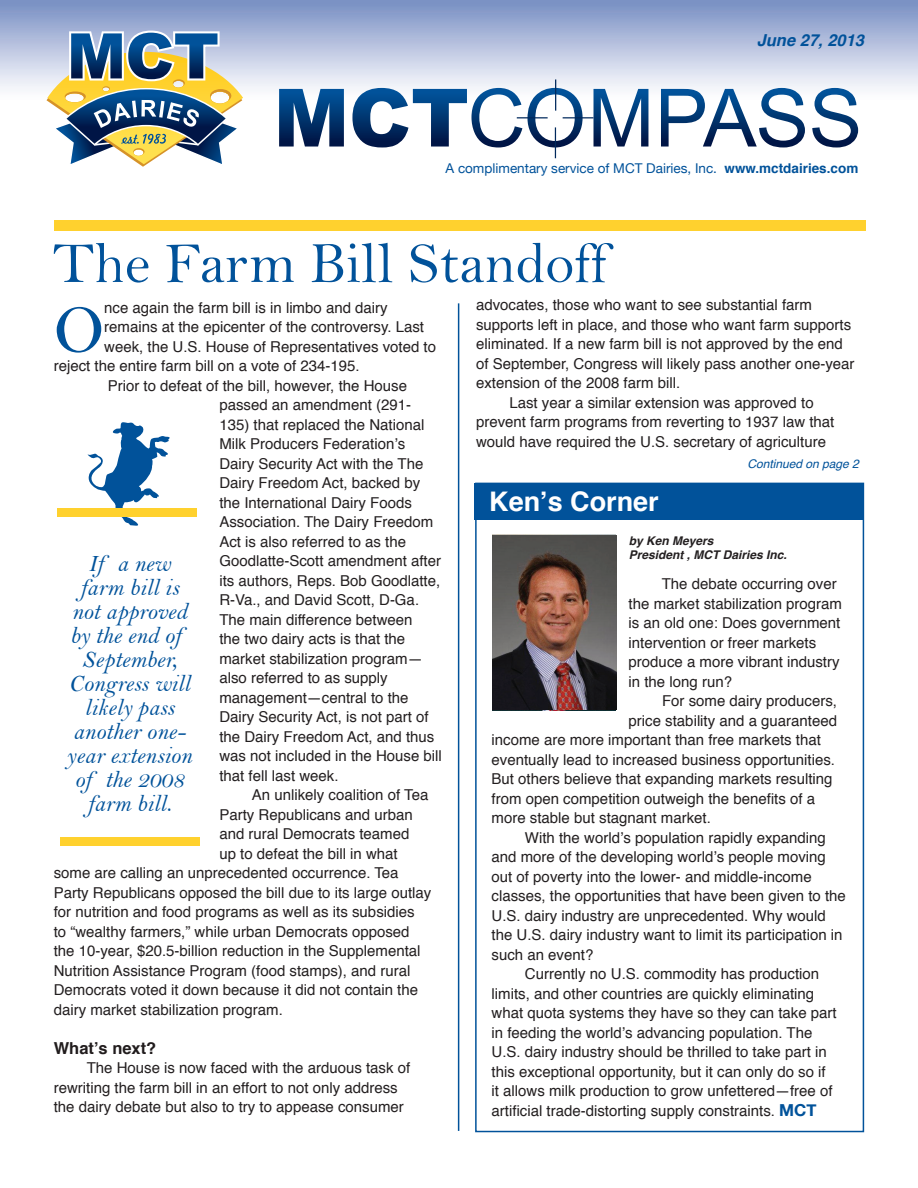
<style>
.page{position:relative;width:918px;height:1188px;background:#fff}
.page>*{position:absolute;margin:0;border:0;box-sizing:border-box;transform-origin:0 0}
.t1{font:69.3px "Bell";color:#01529a}
.t2{font:58.5px "Bell";color:#01529a}
.t3{font:700 27px "Helvetica";color:#fff}
.t4{font:24px/24px "Bell MT Italic";color:#01529a;text-align:center}
.t5{font:700 16.5px "Helvetica";color:#211c1d}
.t6{font:italic 700 16.5px "Helvetica";color:#01529a}
.t7{font:15px/19.5px "Helvetica";color:#231f20}
.t8{font:13.5px "Helvetica Neue";color:#01529a}
.t9{font:italic 700 12px/14.4px "Helvetica";color:#231f20}
.t10{font:italic 12px "Helvetica";color:#01529a}
.s1{font-family:"Helvetica";font-weight:700}
.s2{color:#211d1e}
.s3{font-family:"Helvetica Neue";font-weight:700;font-size:16.5px;color:#01529a}
</style>
<div class="page">
<svg style="left:87px;top:422px;width:83px;height:104px"></svg>
<div style="left:57px;top:508px;width:139px;height:9px;background:#ffd12e"></div>
<div style="left:0;top:0;width:918px;height:104px;background:linear-gradient(to bottom,#798fc3,#fff)"></div>
<svg style="left:47px;top:11px;width:196px;height:156px"></svg>
<svg style="left:279px;top:89px;width:65px;height:58px"></svg>
<svg style="left:352px;top:88px;width:231px;height:59px"></svg>
<svg style="left:594px;top:89px;width:54px;height:58px"></svg>
<svg style="left:661px;top:88px;width:144px;height:59px"></svg>
<svg style="left:812px;top:88px;width:46px;height:59px"></svg>
<hr style="left:555px;top:79px;width:1px;height:32px;background:#00295c">
<hr style="left:555px;top:127px;width:1px;height:31px;background:#00295c">
<hr style="left:517px;top:117px;width:31px;height:1px;background:#00295c">
<hr style="left:563px;top:117px;width:30px;height:1px;background:#00295c">
<div style="left:60px;top:837px;width:139px;height:9px;background:#ffd12e"></div>
<div style="left:475px;top:483px;width:389px;height:37px;background:#01529a"></div>
<hr style="left:458px;top:303px;width:1px;height:828px;background:#01529a">
<div style="left:54px;top:220px;width:811px;height:10px;background:#ffd12e"></div>
<img style="left:492px;top:535px;width:124px;height:174px">
<p class="t6" style="left:757px;top:27px;width:109px">June 27, 2013</p>
<p class="t8" style="left:446px;top:160px;width:414px">A complimentary service of MCT Dairies, Inc. <span class="s1">www.mctdairies.com</span></p>
<h2 class="t2" style="left:52px;top:229px;width:556px">The Farm Bill Standoff</h2>
<p class="t7" style="left:476px;top:296px;width:337px">advocates, those who want to see substantial farm</p>
<p class="t7" style="left:476px;top:315px;width:377px">supports left in place, and those who want farm supports</p>
<p class="t7" style="left:476px;top:335px;width:368px">eliminated. If a new farm bill is not approved by the end</p>
<p class="t7" style="left:476px;top:354px;width:380px">of September, Congress will likely pass another one-year</p>
<p class="t7" style="left:476px;top:374px;width:206px">extension of the 2008 farm bill.</p>
<p class="t7" style="left:509px;top:393px;width:306px">Last year a similar extension was approved to</p>
<p class="t7" style="left:476px;top:413px;width:360px">prevent farm programs from reverting to 1937 law that</p>
<p class="t7" style="left:476px;top:432px;width:352px">would have required the U.S. secretary of agriculture</p>
<h1 class="t1" style="left:54px;top:289px;width:52px">O</h1>
<p class="t7" style="left:104px;top:298px;width:285px">nce again the farm bill is in limbo and dairy</p>
<p class="t7" style="left:104px;top:318px;width:321px">remains at the epicenter of the controversy. Last</p>
<p class="t7" style="left:104px;top:337px;width:333px">week, the U.S. House of Representatives voted to</p>
<p class="t7" style="left:54px;top:357px;width:307px">reject the entire farm bill on a vote of 234-195.</p>
<p class="t7" style="left:108px;top:376px;width:301px">Prior to defeat of the bill, however, the House</p>
<p class="t7" style="left:219px;top:396px;width:193px">passed an amendment (291-</p>
<p class="t7" style="left:219px;top:415px;width:207px">135) that replaced the National</p>
<p class="t7" style="left:219px;top:435px;width:187px">Milk Producers Federation’s</p>
<p class="t7" style="left:219px;top:454px;width:205px">Dairy Security Act with the The</p>
<p class="t7" style="left:219px;top:474px;width:202px">Dairy Freedom Act, backed by</p>
<p class="t7" style="left:219px;top:493px;width:194px">the International Dairy Foods</p>
<p class="t7" style="left:219px;top:513px;width:215px">Association. The Dairy Freedom</p>
<p class="t7" style="left:219px;top:532px;width:188px">Act is also referred to as the</p>
<p class="t7" style="left:219px;top:552px;width:223px">Goodlatte-Scott amendment after</p>
<p class="t7" style="left:219px;top:571px;width:222px">its authors, Reps. Bob Goodlatte,</p>
<p class="t7" style="left:219px;top:591px;width:201px">R-Va., and David Scott, D-Ga.</p>
<p class="t7" style="left:219px;top:610px;width:195px">The main difference between</p>
<p class="t7" style="left:219px;top:630px;width:187px">the two dairy acts is that the</p>
<p class="t7" style="left:219px;top:649px;width:205px">market stabilization program—</p>
<p class="t7" style="left:219px;top:669px;width:170px">also referred to as supply</p>
<p class="t7" style="left:219px;top:688px;width:191px">management—central to the</p>
<p class="t7" style="left:219px;top:708px;width:211px">Dairy Security Act, is not part of</p>
<p class="t7" style="left:219px;top:727px;width:217px">the Dairy Freedom Act, and thus</p>
<p class="t7" style="left:219px;top:747px;width:224px">was not included in the House bill</p>
<p class="t7" style="left:219px;top:766px;width:121px">that fell last week.</p>
<p class="t7" style="left:252px;top:786px;width:178px">An unlikely coalition of Tea</p>
<p class="t7" style="left:219px;top:805px;width:195px">Party Republicans and urban</p>
<p class="t7" style="left:219px;top:825px;width:192px">and rural Democrats teamed</p>
<p class="t7" style="left:219px;top:844px;width:180px">up to defeat the bill in what</p>
<p class="t7" style="left:54px;top:864px;width:346px">some are calling an unprecedented occurrence. Tea</p>
<p class="t7" style="left:54px;top:883px;width:379px">Party Republicans opposed the bill due to its large outlay</p>
<p class="t7" style="left:54px;top:903px;width:362px">for nutrition and food programs as well as its subsidies</p>
<p class="t7" style="left:54px;top:922px;width:357px">to “wealthy farmers,” while urban Democrats opposed</p>
<p class="t7" style="left:54px;top:942px;width:368px">the 10-year, $20.5-billion reduction in the Supplemental</p>
<p class="t7" style="left:54px;top:961px;width:358px">Nutrition Assistance Program (food stamps), and rural</p>
<p class="t7" style="left:54px;top:981px;width:366px">Democrats voted it down because it did not contain the</p>
<p class="t7" style="left:54px;top:1000px;width:231px">dairy market stabilization program.</p>
<p class="t5" style="left:54px;top:1035px;width:104px">What’s next?</p>
<p class="t7" style="left:54px;top:1059px;width:358px;text-indent:33px">The House is now faced with the arduous task of rewriting the farm bill in an effort to not only address the dairy debate but also to try to appease consumer</p>
<p class="t10" style="left:747px;top:454px;width:113px">Continued on page 2</p>
<h3 class="t3" style="left:489px;top:480px;width:171px">Ken’s Corner</h3>
<p class="t9" style="left:629px;top:534px;width:160px">by Ken Meyers<br>President , MCT Dairies Inc.</p>
<p class="t7" style="left:629px;top:575px;width:215px;text-indent:33px">The debate occurring over the market stabilization program is an old one: Does government intervention or freer markets produce a m<span class="s2">ore vib</span>rant industry in the long run?</p>
<p class="t7" style="left:662px;top:692px;width:177px">For some dairy producers,</p>
<p class="t7" style="left:629px;top:711px;width:210px">price stability and a guaranteed</p>
<p class="t7" style="left:492px;top:731px;width:331px">income are more important than free markets that</p>
<p class="t7" style="left:492px;top:750px;width:345px">eventually lead to increased business opportunities.</p>
<p class="t7" style="left:492px;top:770px;width:342px">But others believe that expanding markets resulting</p>
<p class="t7" style="left:492px;top:789px;width:325px">from open competition outweigh the benefits of a</p>
<p class="t7" style="left:492px;top:809px;width:221px">more stable but stagnant market.</p>
<p class="t7" style="left:525px;top:828px;width:302px">With the world’s population rapidly expanding</p>
<p class="t7" style="left:492px;top:848px;width:336px">and more of the developing world’s people moving</p>
<p class="t7" style="left:492px;top:867px;width:322px">out of poverty into the lower- and middle-income</p>
<p class="t7" style="left:492px;top:887px;width:356px">classes, the opportunities that have been given to the</p>
<p class="t7" style="left:492px;top:906px;width:336px">U.S. dairy industry are unprecedented. Why would</p>
<p class="t7" style="left:492px;top:926px;width:352px">the U.S. dairy industry want to limit its participation in</p>
<p class="t7" style="left:492px;top:945px;width:103px">such an event?</p>
<p class="t7" style="left:525px;top:965px;width:296px">Currently no U.S. commodity has production</p>
<p class="t7" style="left:492px;top:984px;width:324px">limits, and other countries are quickly eliminating</p>
<p class="t7" style="left:492px;top:1004px;width:347px">what quota systems they have so they can take part</p>
<p class="t7" style="left:492px;top:1023px;width:322px">in feeding the world’s advancing population. The</p>
<p class="t7" style="left:492px;top:1043px;width:337px">U.S. dairy industry should be thrilled to take part in</p>
<p class="t7" style="left:492px;top:1062px;width:336px">this exceptional opportunity, but it can only do so if</p>
<p class="t7" style="left:492px;top:1082px;width:342px">it allows milk production to grow unfettered—free of</p>
<p class="t7" style="left:492px;top:1101px;width:326px">artificial trade-distorting supply constraints. <span class="s3">MCT</span></p>
<h3 class="t4" style="left:67px;top:551px;width:127px">If a new farm bill is not approved by the end of<br>September,<br>Congress will likely pass another one&shy;year extension of the 2008 farm bill.</h3>
</div>
